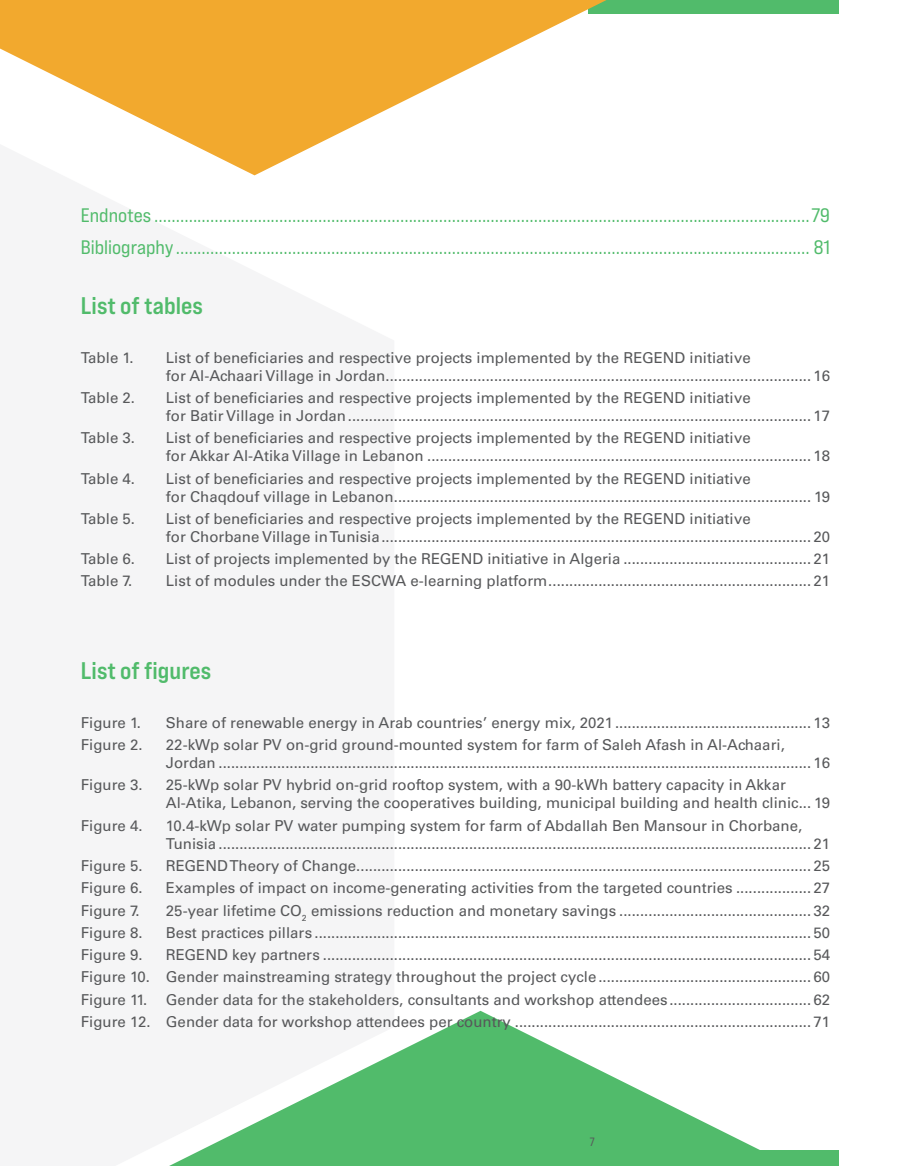
<style>
.page{position:relative;width:915px;height:1166px;background:#fff}
.page>*{position:absolute;margin:0;border:0;box-sizing:border-box;transform-origin:0 0}
.t1{font:24px "Bebas Neue Pro Exp Bd";color:#51bb6b}
.t2{font:19.5px "Bebas Neue Pro Exp Rg";color:#51bb6b}
.t3{font:15px/18px "Univers LT Std";color:#57585a}
.t4{font:12px "Bebas Neue Pro Sm E Rg";color:#57585a}
</style>
<div class="page">
<svg style="left:171px;top:1010px;width:589px;height:155px;fill:#51bb6b"></svg>
<div style="left:588px;top:0;width:250px;height:14px;background:#51bb6b"></div>
<div style="left:611px;top:1150px;width:227px;height:15px;background:#51bb6b"></div>
<hr style="left:599px;top:1133px;width:2px;height:32px;background:#51bb6b">
<svg style="left:0;top:0;width:606px;height:175px;fill:#f2a92e"></svg>
<p class="t2" style="left:81px;top:203px;width:750px">Endnotes ........................................................................................................................................................79</p>
<p class="t2" style="left:81px;top:235px;width:750px">Bibliography................................................................................................................................................... 81</p>
<p class="t1" style="left:81px;top:290px;width:123px">List of tables</p>
<p class="t3" style="left:81px;top:348px;width:54px">Table 1.</p>
<p class="t3" style="left:166px;top:348px;width:665px">List of beneficiaries and respective projects implemented by the REGEND initiative<br>for Al-Achaari Village in Jordan...................................................................................................... 16</p>
<p class="t3" style="left:81px;top:388px;width:56px">Table 2.</p>
<p class="t3" style="left:166px;top:388px;width:665px">List of beneficiaries and respective projects implemented by the REGEND initiative<br>for Batir Village in Jordan............................................................................................................... 17</p>
<p class="t3" style="left:81px;top:429px;width:56px">Table 3.</p>
<p class="t3" style="left:166px;top:429px;width:665px">List of beneficiaries and respective projects implemented by the REGEND initiative<br>for Akkar Al-Atika Village in Lebanon ............................................................................................ 18</p>
<p class="t3" style="left:81px;top:469px;width:56px">Table 4.</p>
<p class="t3" style="left:166px;top:469px;width:665px">List of beneficiaries and respective projects implemented by the REGEND initiative<br>for Chaqdouf village in Lebanon.................................................................................................... 19</p>
<p class="t3" style="left:81px;top:509px;width:56px">Table 5.</p>
<p class="t3" style="left:166px;top:509px;width:665px">List of beneficiaries and respective projects implemented by the REGEND initiative<br>for Chorbane Village in Tunisia.......................................................................................................20</p>
<p class="t3" style="left:81px;top:549px;width:56px">Table 6.</p>
<p class="t3" style="left:166px;top:549px;width:665px">List of projects implemented by the REGEND initiative in Algeria .............................................21</p>
<p class="t3" style="left:81px;top:572px;width:53px">Table 7.</p>
<p class="t3" style="left:166px;top:572px;width:665px">List of modules under the ESCWA e-learning platform...............................................................21</p>
<p class="t1" style="left:81px;top:655px;width:132px">List of figures</p>
<p class="t3" style="left:81px;top:713px;width:62px">Figure 1.</p>
<p class="t3" style="left:166px;top:713px;width:665px">Share of renewable energy in Arab countries’ energy mix, 2021............................................... 13</p>
<p class="t3" style="left:81px;top:735px;width:63px">Figure 2.</p>
<p class="t3" style="left:166px;top:735px;width:665px">22-kWp solar PV on-grid ground-mounted system for farm of Saleh Afash in Al-Achaari,<br>Jordan .............................................................................................................................................. 16</p>
<p class="t3" style="left:81px;top:776px;width:63px">Figure 3.</p>
<p class="t3" style="left:166px;top:776px;width:665px">25-kWp solar PV hybrid on-grid rooftop system, with a 90-kWh battery capacity in Akkar<br>Al-Atika, Lebanon, serving the cooperatives building, municipal building and health clinic... 19</p>
<p class="t3" style="left:81px;top:816px;width:63px">Figure 4.</p>
<p class="t3" style="left:166px;top:816px;width:665px">10.4-kWp solar PV water pumping system for farm of Abdallah Ben Mansour in Chorbane,<br>Tunisia ..............................................................................................................................................21</p>
<p class="t3" style="left:81px;top:856px;width:63px">Figure 5.</p>
<p class="t3" style="left:166px;top:856px;width:665px">REGEND Theory of Change.............................................................................................................25</p>
<p class="t3" style="left:81px;top:878px;width:63px">Figure 6.</p>
<p class="t3" style="left:166px;top:878px;width:665px">Examples of impact on income-generating activities from the targeted countries ..................27</p>
<p class="t3" style="left:81px;top:901px;width:60px">Figure 7.</p>
<p class="t3" style="left:166px;top:901px;width:665px">25-year lifetime CO<sub>2</sub> emissions reduction and monetary savings ..............................................32</p>
<p class="t3" style="left:81px;top:923px;width:63px">Figure 8.</p>
<p class="t3" style="left:166px;top:923px;width:665px">Best practices pillars .......................................................................................................................50</p>
<p class="t3" style="left:81px;top:945px;width:63px">Figure 9.</p>
<p class="t3" style="left:166px;top:945px;width:665px">REGEND key partners .....................................................................................................................54</p>
<p class="t3" style="left:81px;top:967px;width:750px">Figure 10. Gender mainstreaming strategy throughout the project cycle...................................................60</p>
<p class="t3" style="left:81px;top:990px;width:750px">Figure 11. Gender data for the stakeholders, consultants and workshop attendees..................................62</p>
<p class="t3" style="left:81px;top:1012px;width:750px">Figure 12. Gender data for workshop attendees per country .......................................................................71</p>
<p class="t4" style="left:589px;top:1134px;width:6px">7</p>
</div>
